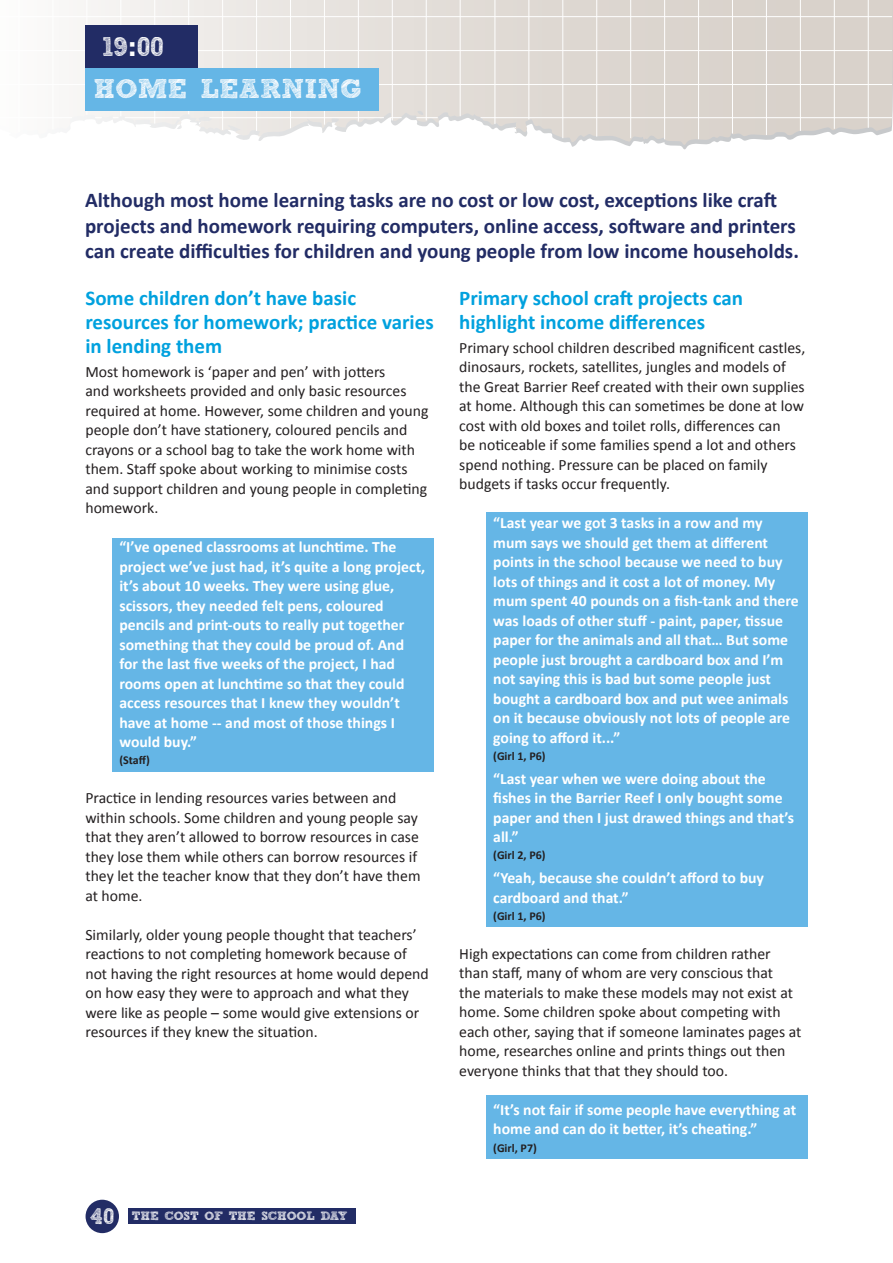
<style>
.page{position:relative;width:893px;height:1263px;background:#fff}
.page>*{position:absolute;margin:0;border:0;box-sizing:border-box;transform-origin:0 0}
.t1{font:700 27px "freeversion Sketch Block";color:#fff}
.t2{font:700 21px/25.5px "Calibri";color:#222c65}
.t3{font:700 21px/24px "Calibri";color:#00a1de}
.t4{font:15.75px/19.5px "Calibri";color:#231f20}
.t5{font:700 15.75px/19.5px "Calibri";color:#fff}
.t6{font:700 12px "Calibri";color:#231f20}
.t7{font:700 12px "freeversion Sketch Block";letter-spacing:-.01em;color:#fff}
.s1{font-family:"Avant Garde IT Cby BT"}
.s2{font-size:22.35px}
</style>
<div class="page">
<div style="left:128px;top:1208px;width:228px;height:16px;background:#222c65"></div>
<div style="left:112px;top:538px;width:322px;height:234px;background:#65b6e6"></div>
<div style="left:486px;top:512px;width:322px;height:415px;background:#65b6e6"></div>
<div style="left:486px;top:1095px;width:322px;height:64px;background:#65b6e6"></div>
<div style="left:86px;top:1200px;width:33px;height:33px;background:#222c65;border-radius:50%"></div>
<svg style="left:69px;top:0;width:824px;height:145px;fill:#dfdad4"></svg>
<hr style="left:460px;top:0;width:1px;height:116px;background:#fff">
<hr style="left:426px;top:0;width:1px;height:120px;background:#fff">
<hr style="left:392px;top:0;width:1px;height:120px;background:#fff">
<hr style="left:358px;top:0;width:1px;height:121px;background:#fff">
<hr style="left:324px;top:0;width:1px;height:125px;background:#fff">
<hr style="left:290px;top:0;width:1px;height:128px;background:#fff">
<hr style="left:256px;top:0;width:1px;height:131px;background:#fff">
<hr style="left:222px;top:0;width:1px;height:130px;background:#fff">
<hr style="left:188px;top:0;width:1px;height:114px;background:#fff">
<hr style="left:154px;top:0;width:1px;height:124px;background:#fff">
<hr style="left:121px;top:0;width:1px;height:116px;background:#fff">
<hr style="left:87px;top:0;width:1px;height:115px;background:#fff">
<hr style="left:0;top:84px;width:892px;height:1px;background:#fff">
<hr style="left:481px;top:117px;width:411px;height:1px;background:#fff">
<svg style="left:416px;top:117px;width:22px;height:1px"></svg>
<hr style="left:209px;top:117px;width:175px;height:1px;background:#fff">
<hr style="left:125px;top:117px;width:55px;height:1px;background:#fff">
<hr style="left:0;top:117px;width:72px;height:1px;background:#fff">
<hr style="left:0;top:50px;width:892px;height:1px;background:#fff">
<hr style="left:0;top:16px;width:892px;height:1px;background:#fff">
<hr style="left:868px;top:0;width:1px;height:128px;background:#fff">
<hr style="left:834px;top:0;width:1px;height:129px;background:#fff">
<hr style="left:800px;top:0;width:1px;height:131px;background:#fff">
<hr style="left:766px;top:0;width:1px;height:135px;background:#fff">
<hr style="left:732px;top:0;width:1px;height:133px;background:#fff">
<hr style="left:698px;top:0;width:1px;height:139px;background:#fff">
<hr style="left:664px;top:0;width:1px;height:139px;background:#fff">
<hr style="left:630px;top:0;width:1px;height:138px;background:#fff">
<hr style="left:596px;top:0;width:1px;height:137px;background:#fff">
<hr style="left:495px;top:0;width:1px;height:124px;background:#fff">
<hr style="left:529px;top:0;width:1px;height:119px;background:#fff">
<hr style="left:563px;top:0;width:1px;height:138px;background:#fff">
<div style="left:85px;top:68px;width:293px;height:43px;background:#65b6e6"></div>
<div style="left:85px;top:26px;width:112px;height:42px;background:#222c65"></div>
<h1 class="t1" style="left:102px;top:37px;width:63px">19<span class="s1">:</span>00</h1>
<h1 class="t1" style="left:94px;top:79px;width:267px">HOME LEARNING</h1>
<p class="t2" style="left:85px;top:186px;width:715px">Although most home learning tasks are no cost or low cost, exceptions like craft projects and homework requiring computers, online access, software and printers can create difficulties for children and young people from low income households.</p>
<h2 class="t3" style="left:459px;top:285px;width:285px">Primary school craft projects can highlight income differences</h2>
<p class="t4" style="left:459px;top:337px;width:347px">Primary school children described magnificent castles, dinosaurs, rockets, satellites, jungles and models of the Great Barrier Reef created with their own supplies at home. Although this can sometimes be done at low cost with old boxes and toilet rolls, differences can<br>be noticeable if some families spend a lot and others spend nothing. Pressure can be placed on family budgets if tasks occur frequently.</p>
<p class="t5" style="left:493px;top:512px;width:307px">“Last year we got 3 tasks in a row and my mum says we should get them at different points in the school because we need to buy lots of things and it cost a lot of money. My mum spent 40 pounds on a fish-tank and there was loads of other stuff - paint, paper, tissue paper for the animals and all that… But some people just brought a cardboard box and I’m not saying this is bad but some people just bought a cardboard box and put wee animals on it because obviously not lots of people are going to afford it...”</p>
<p class="t6" style="left:493px;top:748px;width:54px">(Girl 1, P6)</p>
<p class="t5" style="left:493px;top:768px;width:302px">“Last year when we were doing about the fishes in the Barrier Reef I only bought some paper and then I just drawed things and that’s all.”</p>
<p class="t6" style="left:493px;top:848px;width:54px">(Girl 2, P6)</p>
<p class="t5" style="left:493px;top:867px;width:272px">“Yeah, because she couldn’t afford to buy cardboard and that.”</p>
<p class="t6" style="left:493px;top:908px;width:54px">(Girl 1, P6)</p>
<p class="t4" style="left:459px;top:943px;width:344px">High expectations can come from children rather than staff, many of whom are very conscious that<br>the materials to make these models may not exist at home. Some children spoke about competing with each other, saying that if someone laminates pages at home, researches online and prints things out then everyone thinks that that they should too.</p>
<p class="t5" style="left:493px;top:1099px;width:304px">“It’s not fair if some people have everything at home and can do it better, it’s cheating.”</p>
<p class="t6" style="left:493px;top:1140px;width:45px">(Girl, P7)</p>
<h2 class="t3" style="left:85px;top:285px;width:350px">Some children don’t have basic resources for homework; practice varies in lending them</h2>
<p class="t4" style="left:85px;top:361px;width:345px">Most homework is ‘paper and pen’ with jotters<br>and worksheets provided and only basic resources required at home. However, some children and young people don’t have stationery, coloured pencils and crayons or a school bag to take the work home with them. Staff spoke about working to minimise costs and support children and young people in completing homework.</p>
<p class="t5" style="left:119px;top:536px;width:307px">“I’ve opened classrooms at lunchtime. The project we’ve just had, it’s quite a long project, it’s about 10 weeks. They were using glue, scissors, they needed felt pens, coloured pencils and print-outs to really put together something that they could be proud of. And for the last five weeks of the project, I had rooms open at lunchtime so that they could access resources that I knew they wouldn’t have at home -- and most of those things I would buy.”</p>
<p class="t6" style="left:119px;top:753px;width:32px">(Staff)</p>
<p class="t4" style="left:85px;top:788px;width:337px">Practice in lending resources varies between and within schools. Some children and young people say that they aren’t allowed to borrow resources in case they lose them while others can borrow resources if they let the teacher know that they don’t have them at home.</p>
<p class="t4" style="left:85px;top:924px;width:345px">Similarly, older young people thought that teachers’ reactions to not completing homework because of not having the right resources at home would depend on how easy they were to approach and what they were like as people – some would give extensions or resources if they knew the situation.</p>
<p class="t7" style="left:90px;top:1211px;width:259px"><span class="s2">40</span> THE COST OF THE SCHOOL DAY</p>
</div>
